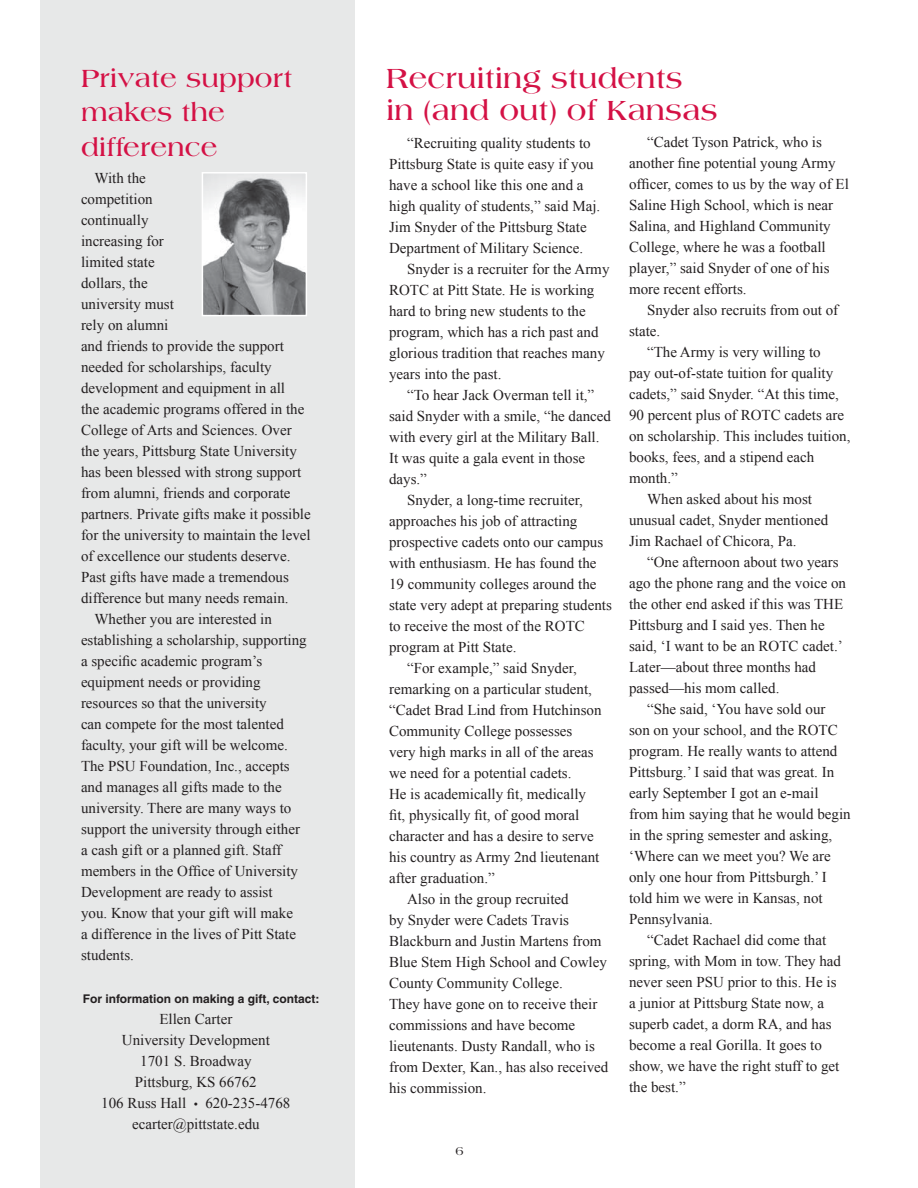
<style>
.page{position:relative;width:918px;height:1188px;background:#fff}
.page>*{position:absolute;margin:0;border:0;box-sizing:border-box;transform-origin:0 0}
.t1{font:700 30px/31.5px "Amphion";color:#d41145}
.t2{font:700 27px/34.5px "Amphion";color:#d41145}
.t3{font:15px/21px "Times New Roman";color:#231f20}
.t4{font:700 12px "Helvetica";color:#231f20}
.s1{font-size:12px}
</style>
<div class="page">
<div style="left:40px;top:0;width:314px;height:1188px;background:#e7e8e8"></div>
<img style="left:205px;top:178px;width:99px;height:135px">
<div style="left:202px;top:172px;width:105px;height:144px;border:2px solid #fff"></div>
<h2 class="t2" style="left:81px;top:62px;width:213px">Private support makes the difference</h2>
<p class="t3" style="left:94px;top:167px;width:53px">With the</p>
<p class="t3" style="left:81px;top:188px;width:73px">competition</p>
<p class="t3" style="left:81px;top:209px;width:69px">continually</p>
<p class="t3" style="left:81px;top:230px;width:84px">increasing for</p>
<p class="t3" style="left:81px;top:251px;width:75px">limited state</p>
<p class="t3" style="left:81px;top:272px;width:68px">dollars, the</p>
<p class="t3" style="left:81px;top:293px;width:94px">university must</p>
<p class="t3" style="left:81px;top:314px;width:89px">rely on alumni</p>
<p class="t3" style="left:81px;top:335px;width:204px">and friends to provide the support</p>
<p class="t3" style="left:81px;top:356px;width:192px">needed for scholarships, faculty</p>
<p class="t3" style="left:81px;top:377px;width:206px">development and equipment in all</p>
<p class="t3" style="left:81px;top:398px;width:225px">the academic programs offered in the</p>
<p class="t3" style="left:81px;top:419px;width:212px">College of Arts and Sciences. Over</p>
<p class="t3" style="left:81px;top:440px;width:217px">the years, Pittsburg State University</p>
<p class="t3" style="left:81px;top:461px;width:222px">has been blessed with strong support</p>
<p class="t3" style="left:81px;top:482px;width:211px">from alumni, friends and corporate</p>
<p class="t3" style="left:81px;top:503px;width:231px">partners. Private gifts make it possible</p>
<p class="t3" style="left:81px;top:524px;width:231px">for the university to maintain the level</p>
<p class="t3" style="left:81px;top:545px;width:211px">of excellence our students deserve.</p>
<p class="t3" style="left:81px;top:566px;width:209px">Past gifts have made a tremendous</p>
<p class="t3" style="left:81px;top:587px;width:209px">difference but many needs remain.</p>
<p class="t3" style="left:94px;top:608px;width:179px">Whether you are interested in</p>
<p class="t3" style="left:81px;top:629px;width:227px">establishing a scholarship, supporting</p>
<p class="t3" style="left:81px;top:650px;width:183px">a specific academic program’s</p>
<p class="t3" style="left:81px;top:671px;width:181px">equipment needs or providing</p>
<p class="t3" style="left:81px;top:692px;width:187px">resources so that the university</p>
<p class="t3" style="left:81px;top:713px;width:204px">can compete for the most talented</p>
<p class="t3" style="left:81px;top:734px;width:208px">faculty, your gift will be welcome.</p>
<p class="t3" style="left:81px;top:755px;width:210px">The PSU Foundation, Inc., accepts</p>
<p class="t3" style="left:81px;top:776px;width:202px">and manages all gifts made to the</p>
<p class="t3" style="left:81px;top:797px;width:212px">university. There are many ways to</p>
<p class="t3" style="left:81px;top:818px;width:221px">support the university through either</p>
<p class="t3" style="left:81px;top:839px;width:202px">a cash gift or a planned gift. Staff</p>
<p class="t3" style="left:81px;top:860px;width:219px">members in the Office of University</p>
<p class="t3" style="left:81px;top:881px;width:193px">Development are ready to assist</p>
<p class="t3" style="left:81px;top:902px;width:214px">you. Know that your gift will make</p>
<p class="t3" style="left:81px;top:923px;width:217px">a difference in the lives of Pitt State</p>
<p class="t3" style="left:81px;top:944px;width:54px">students.</p>
<p class="t4" style="left:83px;top:992px;width:238px">For information on making a gift, contact:</p>
<p class="t3" style="left:101px;top:1009px;width:191px;text-align:center">Ellen Carter<br>University Development<br>1701 S. Broadway<br>Pittsburg, KS 66762<br>106 Russ Hall <span class="s1">•</span> 620-235-4768 ecarter@pittstate.edu</p>
<h1 class="t1" style="left:386px;top:65px;width:333px">Recruiting students in (and out) of Kansas</h1>
<p class="t3" style="left:389px;top:132px;width:213px;text-indent:18px">“Recruiting quality students to Pittsburg State is quite easy if you have a school like this one and a high quality of students,” said Maj.<br>Jim Snyder of the Pittsburg State Department of Military Science.</p>
<p class="t3" style="left:389px;top:258px;width:222px;text-indent:18px">Snyder is a recruiter for the Army<br>ROTC at Pitt State. He is working hard to bring new students to the program, which has a rich past and glorious tradition that reaches many years into the past.</p>
<p class="t3" style="left:407px;top:384px;width:189px">“To hear Jack Overman tell it,”</p>
<p class="t3" style="left:389px;top:405px;width:224px">said Snyder with a smile, “he danced</p>
<p class="t3" style="left:389px;top:426px;width:212px">with every girl at the Military Ball.</p>
<p class="t3" style="left:389px;top:447px;width:198px">It was quite a gala event in those</p>
<p class="t3" style="left:389px;top:468px;width:39px">days.”</p>
<p class="t3" style="left:407px;top:489px;width:177px">Snyder, a long-time recruiter,</p>
<p class="t3" style="left:389px;top:510px;width:190px">approaches his job of attracting</p>
<p class="t3" style="left:389px;top:531px;width:216px">prospective cadets onto our campus</p>
<p class="t3" style="left:389px;top:552px;width:209px">with enthusiasm. He has found the</p>
<p class="t3" style="left:389px;top:573px;width:209px">19 community colleges around the</p>
<p class="t3" style="left:389px;top:594px;width:224px">state very adept at preparing students</p>
<p class="t3" style="left:389px;top:615px;width:197px">to receive the most of the ROTC</p>
<p class="t3" style="left:389px;top:636px;width:129px">program at Pitt State.</p>
<p class="t3" style="left:407px;top:657px;width:171px">“For example,” said Snyder,</p>
<p class="t3" style="left:389px;top:678px;width:204px">remarking on a particular student,</p>
<p class="t3" style="left:389px;top:699px;width:214px">“Cadet Brad Lind from Hutchinson</p>
<p class="t3" style="left:389px;top:720px;width:185px">Community College possesses</p>
<p class="t3" style="left:389px;top:741px;width:206px">very high marks in all of the areas</p>
<p class="t3" style="left:389px;top:762px;width:184px">we need for a potential cadets.</p>
<p class="t3" style="left:389px;top:783px;width:199px">He is academically fit, medically</p>
<p class="t3" style="left:389px;top:804px;width:192px">fit, physically fit, of good moral</p>
<p class="t3" style="left:389px;top:825px;width:206px">character and has a desire to serve</p>
<p class="t3" style="left:389px;top:846px;width:212px">his country as Army 2nd lieutenant</p>
<p class="t3" style="left:389px;top:867px;width:107px">after graduation.”</p>
<p class="t3" style="left:407px;top:888px;width:163px">Also in the group recruited</p>
<p class="t3" style="left:389px;top:909px;width:181px">by Snyder were Cadets Travis</p>
<p class="t3" style="left:389px;top:930px;width:214px">Blackburn and Justin Martens from</p>
<p class="t3" style="left:389px;top:951px;width:219px">Blue Stem High School and Cowley</p>
<p class="t3" style="left:389px;top:972px;width:175px">County Community College.</p>
<p class="t3" style="left:389px;top:993px;width:210px">They have gone on to receive their</p>
<p class="t3" style="left:389px;top:1014px;width:188px">commissions and have become</p>
<p class="t3" style="left:389px;top:1035px;width:207px">lieutenants. Dusty Randall, who is</p>
<p class="t3" style="left:389px;top:1056px;width:221px">from Dexter, Kan., has also received</p>
<p class="t3" style="left:389px;top:1077px;width:99px">his commission.</p>
<p class="t3" style="left:629px;top:132px;width:221px;text-indent:18px">“Cadet Tyson Patrick, who is another fine potential young Army officer, comes to us by the way of El<br>Saline High School, which is near<br>Salina, and Highland Community<br>College, where he was a football player,” said Snyder of one of his more recent efforts.</p>
<p class="t3" style="left:629px;top:300px;width:211px;text-indent:18px">Snyder also recruits from out of state.</p>
<p class="t3" style="left:647px;top:342px;width:175px">“The Army is very willing to</p>
<p class="t3" style="left:629px;top:363px;width:206px">pay out-of-state tuition for quality</p>
<p class="t3" style="left:629px;top:384px;width:211px">cadets,” said Snyder. “At this time,</p>
<p class="t3" style="left:629px;top:405px;width:216px">90 percent plus of ROTC cadets are</p>
<p class="t3" style="left:629px;top:426px;width:223px">on scholarship. This includes tuition,</p>
<p class="t3" style="left:629px;top:447px;width:187px">books, fees, and a stipend each</p>
<p class="t3" style="left:629px;top:468px;width:50px">month.”</p>
<p class="t3" style="left:647px;top:489px;width:166px">When asked about his most</p>
<p class="t3" style="left:629px;top:510px;width:201px">unusual cadet, Snyder mentioned</p>
<p class="t3" style="left:629px;top:531px;width:169px">Jim Rachael of Chicora, Pa.</p>
<p class="t3" style="left:647px;top:552px;width:193px">“One afternoon about two years</p>
<p class="t3" style="left:629px;top:573px;width:219px">ago the phone rang and the voice on</p>
<p class="t3" style="left:629px;top:594px;width:216px">the other end asked if this was THE</p>
<p class="t3" style="left:629px;top:615px;width:197px">Pittsburg and I said yes. Then he</p>
<p class="t3" style="left:629px;top:636px;width:215px">said, ‘I want to be an ROTC cadet.’</p>
<p class="t3" style="left:629px;top:657px;width:189px">Later—about three months had</p>
<p class="t3" style="left:629px;top:678px;width:152px">passed—his mom called.</p>
<p class="t3" style="left:647px;top:699px;width:180px">“She said, ‘You have sold our</p>
<p class="t3" style="left:629px;top:720px;width:210px">son on your school, and the ROTC</p>
<p class="t3" style="left:629px;top:741px;width:210px">program. He really wants to attend</p>
<p class="t3" style="left:629px;top:762px;width:207px">Pittsburg.’ I said that was great. In</p>
<p class="t3" style="left:629px;top:783px;width:191px">early September I got an e-mail</p>
<p class="t3" style="left:629px;top:804px;width:223px">from him saying that he would begin</p>
<p class="t3" style="left:629px;top:825px;width:205px">in the spring semester and asking,</p>
<p class="t3" style="left:629px;top:846px;width:203px">‘Where can we meet you? We are</p>
<p class="t3" style="left:629px;top:867px;width:199px">only one hour from Pittsburgh.’ I</p>
<p class="t3" style="left:629px;top:888px;width:195px">told him we were in Kansas, not</p>
<p class="t3" style="left:629px;top:909px;width:85px">Pennsylvania.</p>
<p class="t3" style="left:647px;top:930px;width:181px">“Cadet Rachael did come that</p>
<p class="t3" style="left:629px;top:951px;width:214px">spring, with Mom in tow. They had</p>
<p class="t3" style="left:629px;top:972px;width:209px">never seen PSU prior to this. He is</p>
<p class="t3" style="left:629px;top:993px;width:196px">a junior at Pittsburg State now, a</p>
<p class="t3" style="left:629px;top:1014px;width:204px">superb cadet, a dorm RA, and has</p>
<p class="t3" style="left:629px;top:1035px;width:194px">become a real Gorilla. It goes to</p>
<p class="t3" style="left:629px;top:1056px;width:212px">show, we have the right stuff to get</p>
<p class="t3" style="left:629px;top:1077px;width:58px">the best.”</p>
</div>
